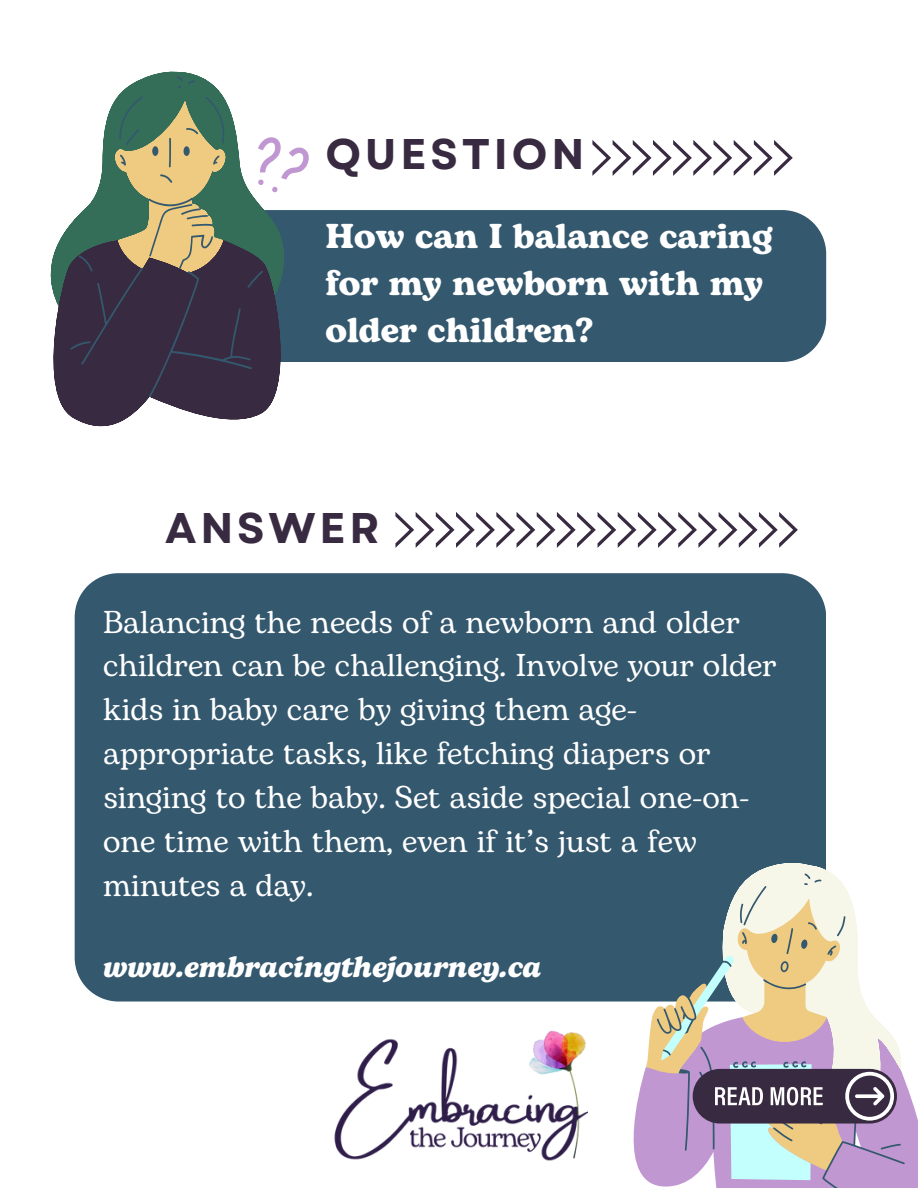
<style>
.page{position:relative;width:918px;height:1188px;background:#fff}
.page>*{position:absolute;margin:0;border:0;box-sizing:border-box;transform-origin:0 0}
.t1{font:700 42.9px "Garet";letter-spacing:.09em;color:#382a40}
.t2{font:700 34.5px/47.2px "Bogart";color:#fff}
.t3{font:31.5px/43.8px "Bogart";color:#fff}
.t4{font:italic 700 29.4px "Bogart";color:#fff}
</style>
<div class="page">
<div style="left:285px;top:210px;width:541px;height:152px;background:#34586e"></div>
<div style="left:75px;top:573px;width:751px;height:429px;background:#34586e"></div>
<svg style="left:60px;top:71px;width:225px;height:169px"></svg>
<svg style="left:50px;top:240px;width:245px;height:187px"></svg>
<svg style="left:70px;top:76px;width:193px;height:322px"></svg>
<svg style="left:258px;top:137px;width:51px;height:55px"></svg>
<svg style="left:633px;top:1067px;width:285px;height:121px;fill:#c197d2"></svg>
<svg style="left:721px;top:858px;width:110px;height:15px;fill:#34586e"></svg>
<svg style="left:646px;top:899px;width:11px;height:272px"></svg>
<svg style="left:657px;top:873px;width:248px;height:315px"></svg>
<svg style="left:592px;top:140px;width:201px;height:36px"></svg>
<svg style="left:395px;top:512px;width:403px;height:36px"></svg>
<img style="left:334px;top:1030px;width:254px;height:131px">
<div style="left:693px;top:1069px;width:204px;height:55px;background:#382a40;border-radius:27px"></div>
<svg style="left:845px;top:1072px;width:49px;height:49px"></svg>
<svg style="left:661px;top:955px;width:162px;height:225px"></svg>
<p class="t1" style="left:325px;top:123px;width:260px">QUESTION</p>
<h1 class="t2" style="left:325px;top:214px;width:449px">How can I balance caring for my newborn with my older children?</h1>
<h1 class="t1" style="left:165px;top:498px;width:216px">ANSWER</h1>
<p class="t3" style="left:103px;top:601px;width:675px">Balancing the needs of a newborn and older children can be challenging. Involve your older kids in baby care by giving them age&shy;appropriate tasks, like fetching diapers or singing to the baby. Set aside special one-on&shy;one time with them, even if it’s just a few minutes a day.</p>
<h2 class="t4" style="left:103px;top:946px;width:440px">www.embracingthejourney.ca</h2>
</div>
